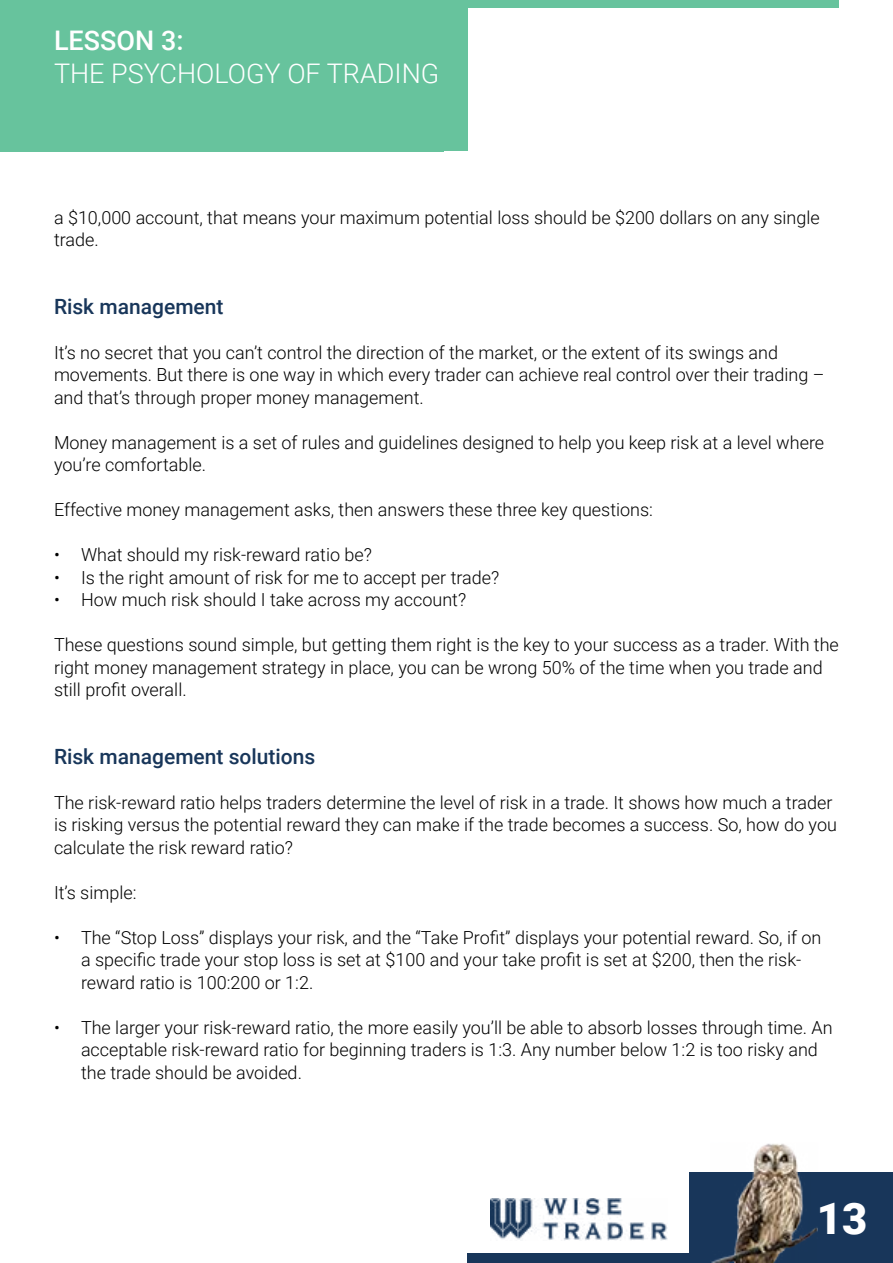
<style>
.page{position:relative;width:893px;height:1263px;background:#fff}
.page>*{position:absolute;margin:0;border:0;box-sizing:border-box;transform-origin:0 0}
.t1{font:900 43.5px "Roboto";color:#fff}
.t2{font:300 27px "Roboto";color:#fff}
.t3{font:500 27px "Roboto";color:#fff}
.t4{font:500 21px "Roboto";color:#18365a}
.t5{font:300 18px/22.5px "Roboto";color:#000}
</style>
<div class="page">
<div style="left:467px;top:1254px;width:222px;height:9px;background:#18365a"></div>
<div style="left:689px;top:1173px;width:204px;height:90px;background:#18365a"></div>
<img style="left:710px;top:1143px;width:108px;height:120px">
<img style="left:490px;top:1198px;width:177px;height:42px">
<div style="left:0;top:0;width:467px;height:150px;background:#67c39d"></div>
<div style="left:445px;top:0;width:394px;height:8px;background:#67c39d"></div>
<h2 class="t3" style="left:54px;top:22px;width:131px">LESSON 3:</h2>
<h2 class="t2" style="left:54px;top:54px;width:387px">THE PSYCHOLOGY OF TRADING</h2>
<p class="t5" style="left:54px;top:205px;width:767px">a $10,000 account, that means your maximum potential loss should be $200 dollars on any single trade.</p>
<p class="t4" style="left:54px;top:291px;width:171px">Risk management</p>
<p class="t5" style="left:54px;top:340px;width:772px">It’s no secret that you can’t control the direction of the market, or the extent of its swings and movements. But there is one way in which every trader can achieve real control over their trading – and that’s through proper money management.</p>
<p class="t5" style="left:54px;top:430px;width:772px">Money management is a set of rules and guidelines designed to help you keep risk at a level where you’re comfortable.</p>
<p class="t5" style="left:54px;top:498px;width:600px">Effective money management asks, then answers these three key questions:</p>
<p class="t5" style="left:54px;top:543px;width:319px">• What should my risk-reward ratio be?</p>
<p class="t5" style="left:54px;top:565px;width:447px">• Is the right amount of risk for me to accept per trade?</p>
<p class="t5" style="left:54px;top:588px;width:414px">• How much risk should I take across my account?</p>
<p class="t5" style="left:54px;top:633px;width:786px">These questions sound simple, but getting them right is the key to your success as a trader. With the right money management strategy in place, you can be wrong 50% of the time when you trade and still profit overall.</p>
<p class="t4" style="left:54px;top:741px;width:263px">Risk management solutions</p>
<p class="t5" style="left:54px;top:790px;width:784px">The risk-reward ratio helps traders determine the level of risk in a trade. It shows how much a trader is risking versus the potential reward they can make if the trade becomes a success. So, how do you calculate the risk reward ratio?</p>
<p class="t5" style="left:54px;top:880px;width:84px">It’s simple:</p>
<p class="t5" style="left:81px;top:925px;width:742px;text-indent:-27px">• The “Stop Loss” displays your risk, and the “Take Profit” displays your potential reward. So, if on a specific trade your stop loss is set at $100 and your take profit is set at $200, then the risk&shy;reward ratio is 100:200 or 1:2.</p>
<p class="t5" style="left:81px;top:1015px;width:753px;text-indent:-27px">• The larger your risk-reward ratio, the more easily you’ll be able to absorb losses through time. An acceptable risk-reward ratio for beginning traders is 1:3. Any number below 1:2 is too risky and the trade should be avoided.</p>
<h1 class="t1" style="left:817px;top:1188px;width:52px">13</h1>
</div>
